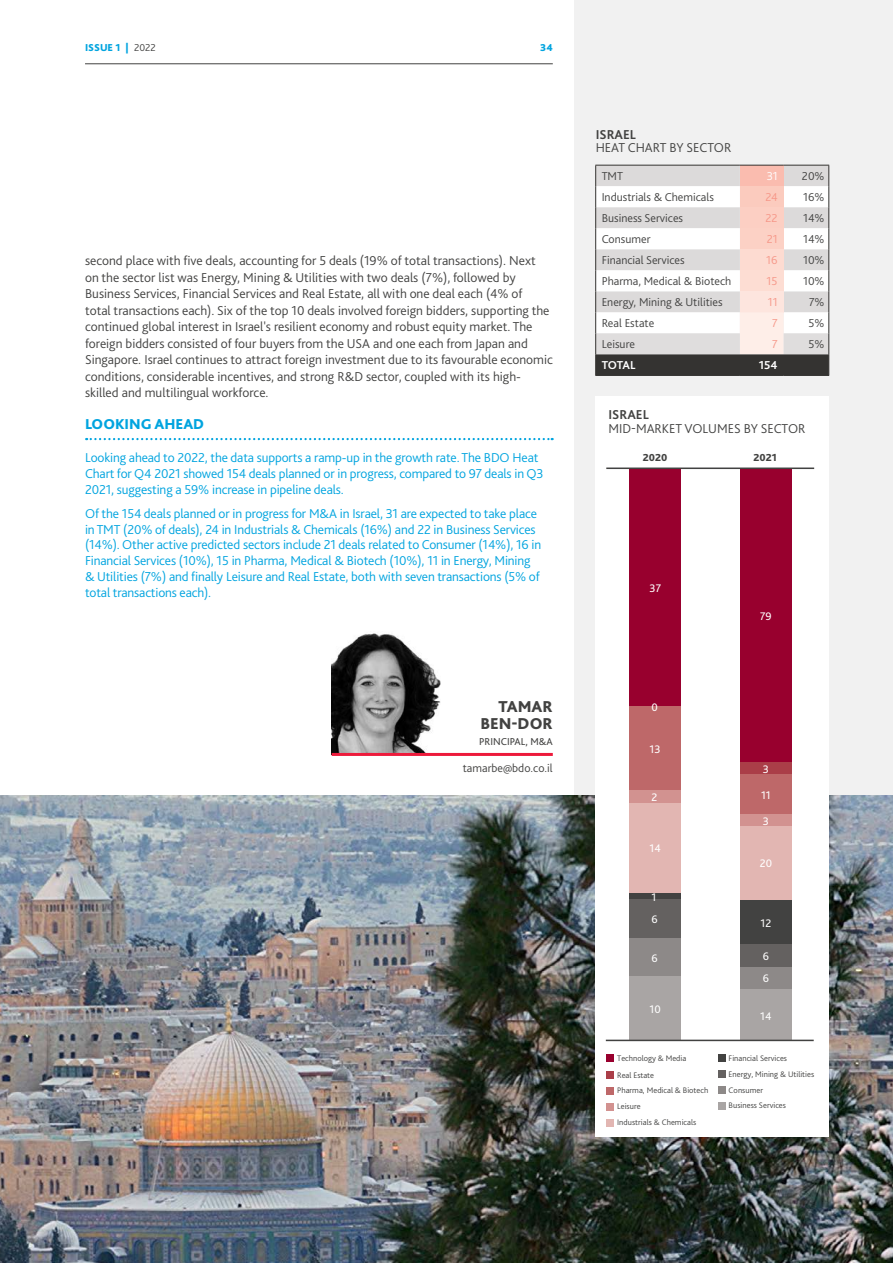
<style>
.page{position:relative;width:893px;height:1263px;background:#fff}
.page>*{position:absolute;margin:0;border:0;box-sizing:border-box;transform-origin:0 0}
.t1{font:800 16.5px/16.5px "Bliss Pro";color:#424241;text-align:right}
.t2{font:800 15px "Bliss Pro";color:#00a4df}
.t3{font:300 13.5px/16.5px "Bliss Pro";color:#424241}
.t4{font:300 13.5px/15.8px "Bliss Pro";letter-spacing:-.01em;color:#00a4df}
.t5{font:700 13.5px "Bliss Pro";color:#424241}
.t6{font:300 12px "Bliss Pro";color:#424241}
.t7{font:300 12px "Bliss Pro";color:#f69788}
.t8{font:700 12px "Bliss Pro";letter-spacing:-.01em;color:#fff}
.t9{font:300 12px "Bliss Pro";color:#fff}
.t10{font:11.55px "Bliss Pro";color:#fff}
.t11{font:800 10.65px "Bliss Pro";color:#424241}
.t12{font:10.5px "Bliss Pro";color:#424241}
.t13{font:800 10.5px "Bliss Pro";color:#00a4df}
.t14{font:300 8.4px "Bliss Pro";color:#424241}
.s1{font-weight:300;color:#424241}
</style>
<div class="page">
<div style="left:574px;top:0;width:319px;height:842px;background:#f1f1f1"></div>
<img style="left:0;top:795px;width:893px;height:468px">
<svg style="left:86px;top:438px;width:467px;height:2px"></svg>
<div style="left:596px;top:396px;width:233px;height:740px;background:#fff"></div>
<hr style="left:595px;top:375px;width:145px;height:1px;background:#343331">
<hr style="left:740px;top:375px;width:44px;height:1px;background:#343331">
<svg style="left:595px;top:165px;width:234px;height:210px"></svg>
<hr style="left:784px;top:375px;width:45px;height:1px;background:#343331">
<div style="left:629px;top:976px;width:52px;height:64px;background:#a9a5a4"></div>
<div style="left:629px;top:937px;width:52px;height:39px;background:#8d8988"></div>
<div style="left:629px;top:899px;width:52px;height:38px;background:#646160"></div>
<div style="left:629px;top:892px;width:52px;height:7px;background:#424241"></div>
<div style="left:629px;top:803px;width:52px;height:89px;background:#e2b6b2"></div>
<div style="left:629px;top:790px;width:52px;height:13px;background:#d29290"></div>
<div style="left:629px;top:706px;width:52px;height:84px;background:#be6869"></div>
<div style="left:629px;top:469px;width:52px;height:237px;background:#98002e"></div>
<div style="left:740px;top:988px;width:52px;height:52px;background:#a9a5a4"></div>
<div style="left:740px;top:966px;width:52px;height:22px;background:#8d8988"></div>
<div style="left:740px;top:944px;width:52px;height:22px;background:#646160"></div>
<div style="left:740px;top:899px;width:52px;height:45px;background:#424241"></div>
<div style="left:740px;top:825px;width:52px;height:74px;background:#e2b6b2"></div>
<div style="left:740px;top:814px;width:52px;height:11px;background:#d29290"></div>
<div style="left:740px;top:773px;width:52px;height:41px;background:#be6869"></div>
<div style="left:740px;top:762px;width:52px;height:11px;background:#aa3e48"></div>
<div style="left:740px;top:469px;width:52px;height:293px;background:#98002e"></div>
<div style="left:606px;top:1055px;width:8px;height:7px;background:#98002e"></div>
<div style="left:718px;top:1055px;width:7px;height:7px;background:#424241"></div>
<div style="left:606px;top:1087px;width:8px;height:8px;background:#be6869"></div>
<div style="left:606px;top:1071px;width:8px;height:8px;background:#aa3e48"></div>
<div style="left:718px;top:1070px;width:7px;height:8px;background:#646160"></div>
<div style="left:606px;top:1103px;width:8px;height:7px;background:#d29290"></div>
<div style="left:718px;top:1086px;width:7px;height:8px;background:#8d8988"></div>
<div style="left:606px;top:1119px;width:8px;height:7px;background:#e2b6b2"></div>
<div style="left:718px;top:1102px;width:7px;height:8px;background:#a9a5a4"></div>
<hr style="left:606px;top:1040px;width:208px;height:1px;background:#424241">
<hr style="left:606px;top:467px;width:208px;height:2px;background:#424241">
<img style="left:332px;top:633px;width:108px;height:120px">
<hr style="left:332px;top:753px;width:221px;height:3px;background:#ed1a3b">
<hr style="left:85px;top:63px;width:468px;height:1px;background:#424241">
<p class="t13" style="left:85px;top:40px;width:72px">ISSUE 1 | <span class="s1">2022</span></p>
<p class="t13" style="left:540px;top:40px;width:14px">34</p>
<p class="t3" style="left:85px;top:252px;width:469px">second place with five deals, accounting for 5 deals (19% of total transactions). Next on the sector list was Energy, Mining &amp; Utilities with two deals (7%), followed by Business Services, Financial Services and Real Estate, all with one deal each (4% of<br>total transactions each). Six of the top 10 deals involved foreign bidders, supporting the continued global interest in Israel's resilient economy and robust equity market. The foreign bidders consisted of four buyers from the USA and one each from Japan and Singapore. Israel continues to attract foreign investment due to its favourable economic conditions, considerable incentives, and strong R&amp;D sector, coupled with its high&shy;skilled and multilingual workforce.</p>
<p class="t2" style="left:85px;top:415px;width:121px">LOOKING AHEAD</p>
<p class="t4" style="left:85px;top:449px;width:460px">Looking ahead to 2022, the data supports a ramp-up in the growth rate. The BDO Heat<br>Chart for Q4 2021 showed 154 deals planned or in progress, compared to 97 deals in Q3<br>2021, suggesting a 59% increase in pipeline deals.</p>
<p class="t4" style="left:85px;top:505px;width:458px">Of the 154 deals planned or in progress for M&amp;A in Israel, 31 are expected to take place in TMT (20% of deals), 24 in Industrials &amp; Chemicals (16%) and 22 in Business Services (14%). Other active predicted sectors include 21 deals related to Consumer (14%), 16 in Financial Services (10%), 15 in Pharma, Medical &amp; Biotech (10%), 11 in Energy, Mining &amp; Utilities (7%) and finally Leisure and Real Estate, both with seven transactions (5% of total transactions each).</p>
<p class="t1" style="left:480px;top:698px;width:74px">TAMAR<br>BEN-DOR</p>
<p class="t12" style="left:479px;top:735px;width:75px">PRINCIPAL, M&amp;A</p>
<p class="t6" style="left:463px;top:761px;width:91px">tamarbe@bdo.co.il</p>
<p class="t5" style="left:596px;top:126px;width:42px">ISRAEL</p>
<p class="t3" style="left:596px;top:139px;width:137px">HEAT CHART BY SECTOR</p>
<p class="t6" style="left:602px;top:169px;width:23px">TMT</p>
<p class="t9" style="left:767px;top:169px;width:12px">31</p>
<p class="t6" style="left:802px;top:169px;width:24px">20%</p>
<p class="t6" style="left:602px;top:190px;width:114px">Industrials &amp; Chemicals</p>
<p class="t7" style="left:765px;top:190px;width:14px">24</p>
<p class="t6" style="left:803px;top:190px;width:23px">16%</p>
<p class="t6" style="left:602px;top:211px;width:83px">Business Services</p>
<p class="t7" style="left:765px;top:211px;width:14px">22</p>
<p class="t6" style="left:803px;top:211px;width:23px">14%</p>
<p class="t6" style="left:602px;top:232px;width:50px">Consumer</p>
<p class="t7" style="left:767px;top:232px;width:12px">21</p>
<p class="t6" style="left:803px;top:232px;width:23px">14%</p>
<p class="t6" style="left:602px;top:253px;width:85px">Financial Services</p>
<p class="t7" style="left:766px;top:253px;width:13px">16</p>
<p class="t6" style="left:803px;top:253px;width:23px">10%</p>
<p class="t6" style="left:602px;top:274px;width:131px">Pharma, Medical &amp; Biotech</p>
<p class="t7" style="left:767px;top:274px;width:12px">15</p>
<p class="t6" style="left:803px;top:274px;width:23px">10%</p>
<p class="t6" style="left:602px;top:295px;width:122px">Energy, Mining &amp; Utilities</p>
<p class="t7" style="left:768px;top:295px;width:11px">11</p>
<p class="t6" style="left:809px;top:295px;width:17px">7%</p>
<p class="t6" style="left:602px;top:316px;width:54px">Real Estate</p>
<p class="t7" style="left:772px;top:316px;width:7px">7</p>
<p class="t6" style="left:809px;top:316px;width:17px">5%</p>
<p class="t6" style="left:602px;top:337px;width:35px">Leisure</p>
<p class="t7" style="left:772px;top:337px;width:7px">7</p>
<p class="t6" style="left:809px;top:337px;width:17px">5%</p>
<p class="t8" style="left:602px;top:358px;width:35px">TOTAL</p>
<p class="t8" style="left:759px;top:358px;width:20px">154</p>
<p class="t5" style="left:608px;top:406px;width:42px">ISRAEL</p>
<p class="t3" style="left:608px;top:420px;width:199px">MID-MARKET VOLUMES BY SECTOR</p>
<p class="t11" style="left:643px;top:451px;width:26px">2020</p>
<p class="t11" style="left:753px;top:451px;width:25px">2021</p>
<p class="t10" style="left:650px;top:581px;width:13px">37</p>
<p class="t10" style="left:651px;top:700px;width:8px">0</p>
<p class="t10" style="left:650px;top:742px;width:12px">13</p>
<p class="t10" style="left:651px;top:790px;width:7px">2</p>
<p class="t10" style="left:650px;top:841px;width:13px">14</p>
<p class="t10" style="left:651px;top:889px;width:6px">1</p>
<p class="t10" style="left:651px;top:912px;width:8px">6</p>
<p class="t10" style="left:651px;top:950px;width:8px">6</p>
<p class="t10" style="left:650px;top:1002px;width:13px">10</p>
<p class="t10" style="left:760px;top:609px;width:13px">79</p>
<p class="t10" style="left:763px;top:761px;width:8px">3</p>
<p class="t10" style="left:761px;top:787px;width:11px">11</p>
<p class="t10" style="left:763px;top:813px;width:8px">3</p>
<p class="t10" style="left:760px;top:856px;width:14px">20</p>
<p class="t10" style="left:761px;top:916px;width:12px">12</p>
<p class="t10" style="left:763px;top:949px;width:8px">6</p>
<p class="t10" style="left:763px;top:971px;width:8px">6</p>
<p class="t10" style="left:760px;top:1008px;width:13px">14</p>
<p class="t14" style="left:617px;top:1053px;width:71px">Technology &amp; Media</p>
<p class="t14" style="left:729px;top:1053px;width:60px">Financial Services</p>
<p class="t14" style="left:617px;top:1085px;width:93px">Pharma, Medical &amp; Biotech</p>
<p class="t14" style="left:617px;top:1069px;width:38px">Real Estate</p>
<p class="t14" style="left:729px;top:1069px;width:87px">Energy, Mining &amp; Utilities</p>
<p class="t14" style="left:617px;top:1101px;width:25px">Leisure</p>
<p class="t14" style="left:729px;top:1084px;width:36px">Consumer</p>
<p class="t14" style="left:729px;top:1100px;width:59px">Business Services</p>
<p class="t14" style="left:617px;top:1117px;width:81px">Industrials &amp; Chemicals</p>
</div>
